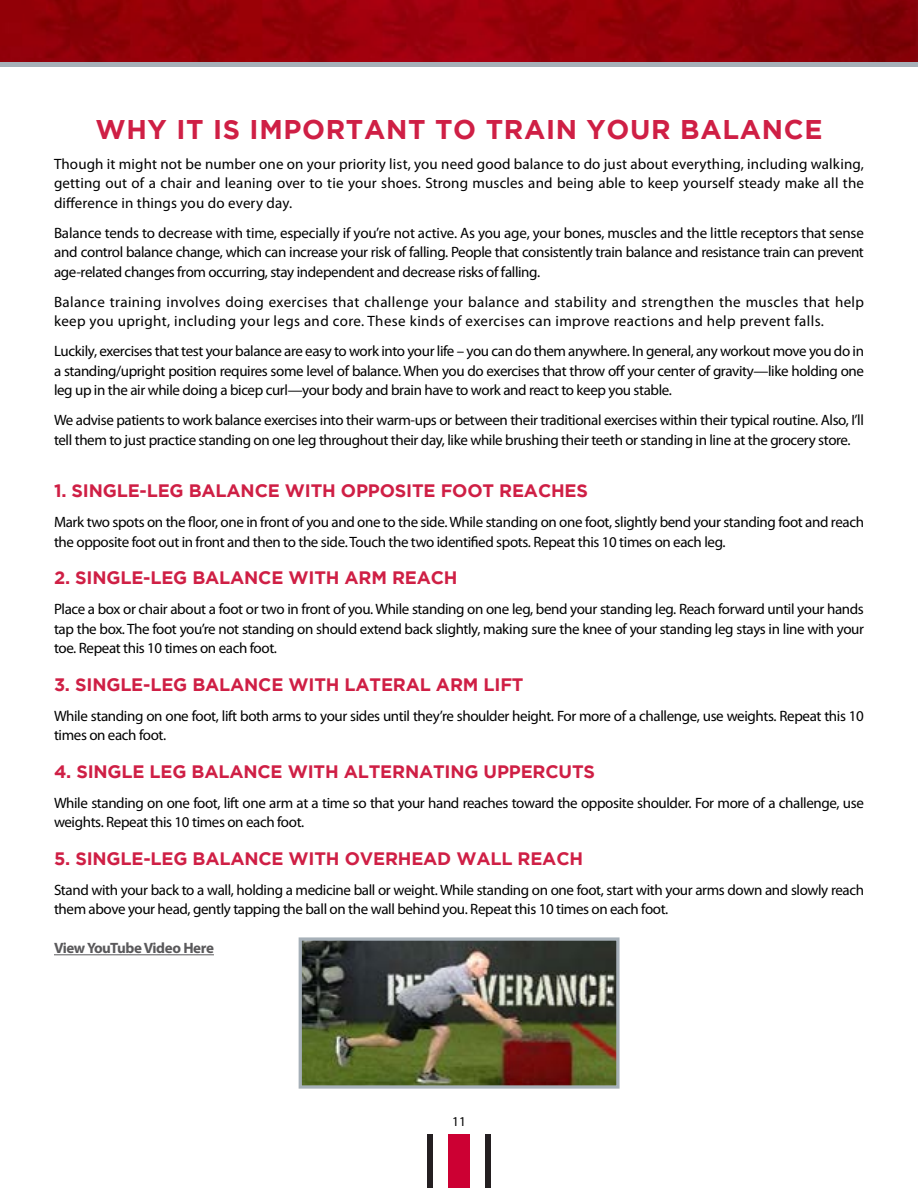
<style>
.page{position:relative;width:918px;height:1188px;background:#fff}
.page>*{position:absolute;margin:0;border:0;box-sizing:border-box;transform-origin:0 0}
.t1{font:700 27px "Gotham";letter-spacing:.025em;color:#cf1f45}
.t2{font:700 18px "Gotham";letter-spacing:-.01em;color:#cf1f45}
.t3{font:15px/19.5px "Myriad Pro";letter-spacing:-.025em;color:#000}
.t4{font:15px/19.5px "Myriad Pro";letter-spacing:.025em;color:#000}
.t5{font:700 15px "Myriad Pro";letter-spacing:-.025em;color:#5a595b}
.t6{font:13.5px "Myriad Pro";color:#000}
</style>
<div class="page">
<div style="left:427px;top:1134px;width:7px;height:54px;background:#241f21"></div>
<div style="left:448px;top:1134px;width:22px;height:54px;background:#c03"></div>
<div style="left:485px;top:1134px;width:6px;height:54px;background:#241f21"></div>
<img style="left:0;top:0;width:918px;height:63px">
<hr style="left:0;top:63px;width:918px;height:4px;background:#a6b0b8">
<hr style="left:54px;top:954px;width:160px;height:1px;background:#5a595b">
<img style="left:303px;top:941px;width:313px;height:144px">
<div style="left:299px;top:937px;width:321px;height:152px;border:3px solid #a6b0b8"></div>
<h1 class="t1" style="left:95px;top:114px;width:729px">WHY IT IS IMPORTANT TO TRAIN YOUR BALANCE</h1>
<p class="t3" style="left:54px;top:154px;width:812px;text-align:justify">Though it might not be number one on your priority list, you need good balance to do just about everything, including walking, getting out of a chair and leaning over to tie your shoes. Strong muscles and being able to keep yourself steady make all the difference in things you do every day.</p>
<p class="t3" style="left:54px;top:223px;width:811px;text-align:justify">Balance tends to decrease with time, especially if you’re not active. As you age, your bones, muscles and the little receptors that sense and control balance change, which can increase your risk of falling. People that consistently train balance and resistance train can prevent age-related changes from occurring, stay independent and decrease risks of falling.</p>
<p class="t4" style="left:54px;top:292px;width:812px">Balance training involves doing exercises that challenge your balance and stability and strengthen the muscles that help keep you upright, including your legs and core. These kinds of exercises can improve reactions and help prevent falls.</p>
<p class="t3" style="left:54px;top:341px;width:812px;text-align:justify">Luckily, exercises that test your balance are easy to work into your life – you can do them anywhere. In general, any workout move you do in a standing/upright position requires some level of balance. When you do exercises that throw off your center of gravity—like holding one leg up in the air while doing a bicep curl—your body and brain have to work and react to keep you stable.</p>
<p class="t3" style="left:54px;top:410px;width:811px">We advise patients to work balance exercises into their warm-ups or between their traditional exercises within their typical routine. Also, I’ll tell them to just practice standing on one leg throughout their day, like while brushing their teeth or standing in line at the grocery store.</p>
<p class="t2" style="left:54px;top:481px;width:536px">1. SINGLE-LEG BALANCE WITH OPPOSITE FOOT REACHES</p>
<p class="t3" style="left:54px;top:512px;width:812px">Mark two spots on the floor, one in front of you and one to the side. While standing on one foot, slightly bend your standing foot and reach the opposite foot out in front and then to the side. Touch the two identified spots. Repeat this 10 times on each leg.</p>
<p class="t2" style="left:54px;top:568px;width:405px">2. SINGLE-LEG BALANCE WITH ARM REACH</p>
<p class="t3" style="left:54px;top:599px;width:812px;text-align:justify">Place a box or chair about a foot or two in front of you. While standing on one leg, bend your standing leg. Reach forward until your hands tap the box. The foot you’re not standing on should extend back slightly, making sure the knee of your standing leg stays in line with your toe. Repeat this 10 times on each foot.</p>
<p class="t2" style="left:54px;top:674px;width:471px">3. SINGLE-LEG BALANCE WITH LATERAL ARM LIFT</p>
<p class="t3" style="left:54px;top:706px;width:811px">While standing on one foot, lift both arms to your sides until they’re shoulder height. For more of a challenge, use weights. Repeat this 10 times on each foot.</p>
<p class="t2" style="left:54px;top:761px;width:543px">4. SINGLE LEG BALANCE WITH ALTERNATING UPPERCUTS</p>
<p class="t3" style="left:54px;top:793px;width:811px">While standing on one foot, lift one arm at a time so that your hand reaches toward the opposite shoulder. For more of a challenge, use weights. Repeat this 10 times on each foot.</p>
<p class="t2" style="left:54px;top:848px;width:531px">5. SINGLE-LEG BALANCE WITH OVERHEAD WALL REACH</p>
<p class="t3" style="left:54px;top:880px;width:812px">Stand with your back to a wall, holding a medicine ball or weight. While standing on one foot, start with your arms down and slowly reach them above your head, gently tapping the ball on the wall behind you. Repeat this 10 times on each foot.</p>
<p class="t5" style="left:54px;top:938px;width:161px">View YouTube Video Here</p>
<p class="t6" style="left:452px;top:1113px;width:15px">11</p>
</div>
